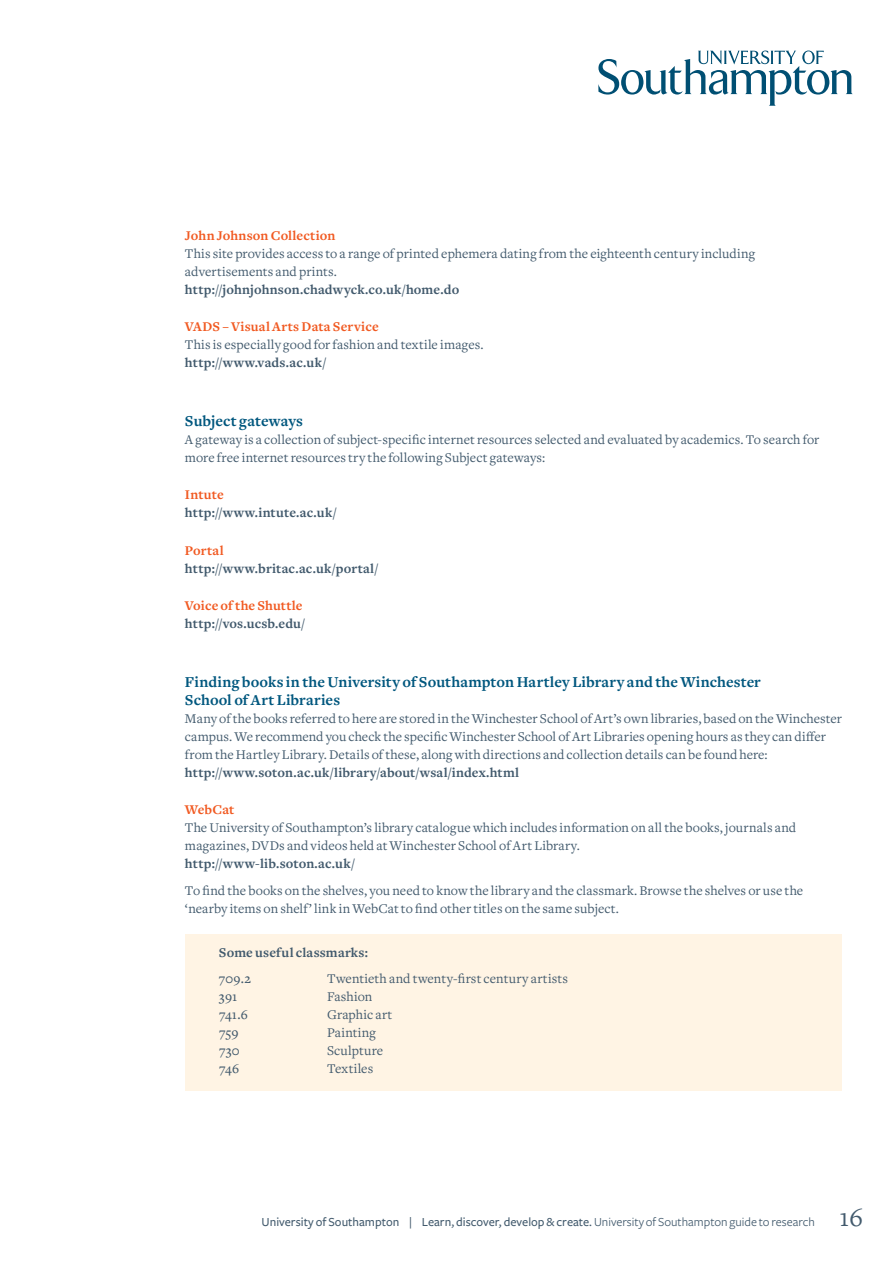
<style>
.page{position:relative;width:893px;height:1263px;background:#fff}
.page>*{position:absolute;margin:0;border:0;box-sizing:border-box;transform-origin:0 0}
.t1{font:700 15.75px/18px "Freight Text";letter-spacing:.005em;color:#00577e}
.t2{font:13.8px/18px "Freight Text";letter-spacing:.005em;color:#425a6d}
.t3{font:700 13.8px "Freight Text";letter-spacing:.01em;color:#425a6d}
.t4{font:700 13.8px "Freight Text";letter-spacing:.01em;color:#f15a22}
.t5{font:500 13.8px "Freight Text";letter-spacing:.01em;color:#425a6d}
.t6{font:500 12.75px "Freight Sans";color:#425a6d}
.s1{font-weight:400}
.s2{font-family:"Freight Text";font-weight:400;font-size:27px}
</style>
<div class="page">
<svg style="left:598px;top:51px;width:255px;height:55px"></svg>
<div style="left:185px;top:934px;width:657px;height:156px;background:#fff4e4"></div>
<p class="t4" style="left:185px;top:228px;width:152px">John Johnson Collection</p>
<p class="t2" style="left:185px;top:244px;width:572px">This site provides access to a range of printed ephemera dating from the eighteenth century including advertisements and prints.</p>
<p class="t3" style="left:185px;top:282px;width:276px">http://johnjohnson.chadwyck.co.uk/home.do</p>
<p class="t4" style="left:185px;top:319px;width:195px">VADS – Visual Arts Data Service</p>
<p class="t2" style="left:185px;top:336px;width:300px">This is especially good for fashion and textile images.</p>
<p class="t3" style="left:185px;top:355px;width:143px">http://www.vads.ac.uk/</p>
<p class="t1" style="left:185px;top:412px;width:120px">Subject gateways</p>
<p class="t2" style="left:185px;top:431px;width:636px">A gateway is a collection of subject-specific internet resources selected and evaluated by academics. To search for more free internet resources try the following Subject gateways:</p>
<p class="t4" style="left:185px;top:487px;width:40px">Intute</p>
<p class="t3" style="left:185px;top:505px;width:153px">http://www.intute.ac.uk/</p>
<p class="t4" style="left:185px;top:542px;width:40px">Portal</p>
<p class="t3" style="left:185px;top:560px;width:195px">http://www.britac.ac.uk/portal/</p>
<p class="t4" style="left:185px;top:597px;width:119px">Voice of the Shuttle</p>
<p class="t3" style="left:185px;top:615px;width:122px">http://vos.ucsb.edu/</p>
<p class="t1" style="left:185px;top:673px;width:577px">Finding books in the University of Southampton Hartley Library and the Winchester<br>School of Art Libraries</p>
<p class="t2" style="left:185px;top:710px;width:658px">Many of the books referred to here are stored in the Winchester School of Art’s own libraries, based on the Winchester campus. We recommend you check the specific Winchester School of Art Libraries opening hours as they can differ from the Hartley Library. Details of these, along with directions and collection details can be found here:</p>
<p class="t3" style="left:185px;top:765px;width:336px">http://www.soton.ac.uk/library/about/wsal/index.html</p>
<p class="t4" style="left:185px;top:802px;width:51px">WebCat</p>
<p class="t2" style="left:185px;top:819px;width:613px">The University of Southampton’s library catalogue which includes information on all the books, journals and magazines, DVDs and videos held at Winchester School of Art Library.</p>
<p class="t3" style="left:185px;top:856px;width:172px">http://www-lib.soton.ac.uk/</p>
<p class="t2" style="left:185px;top:881px;width:620px">To find the books on the shelves, you need to know the library and the classmark. Browse the shelves or use the ‘nearby items on shelf’ link in WebCat to find other titles on the same subject.</p>
<p class="t3" style="left:219px;top:945px;width:150px">Some useful classmarks:</p>
<p class="t5" style="left:219px;top:971px;width:34px">709.2</p>
<p class="t2" style="left:327px;top:970px;width:242px">Twentieth and twenty-first century artists</p>
<p class="t5" style="left:219px;top:989px;width:20px">391</p>
<p class="t2" style="left:327px;top:988px;width:47px">Fashion</p>
<p class="t5" style="left:219px;top:1007px;width:30px">741.6</p>
<p class="t2" style="left:327px;top:1006px;width:67px">Graphic art</p>
<p class="t5" style="left:219px;top:1025px;width:21px">759</p>
<p class="t2" style="left:327px;top:1024px;width:50px">Painting</p>
<p class="t5" style="left:219px;top:1043px;width:22px">730</p>
<p class="t2" style="left:327px;top:1042px;width:58px">Sculpture</p>
<p class="t5" style="left:219px;top:1061px;width:22px">746</p>
<p class="t2" style="left:327px;top:1060px;width:48px">Textiles</p>
<p class="t6" style="left:262px;top:1215px;width:603px">University of Southampton | Learn, discover, develop &amp; create. <span class="s1">University of Southampton guide to research</span> <span class="s2">16</span></p>
</div>
